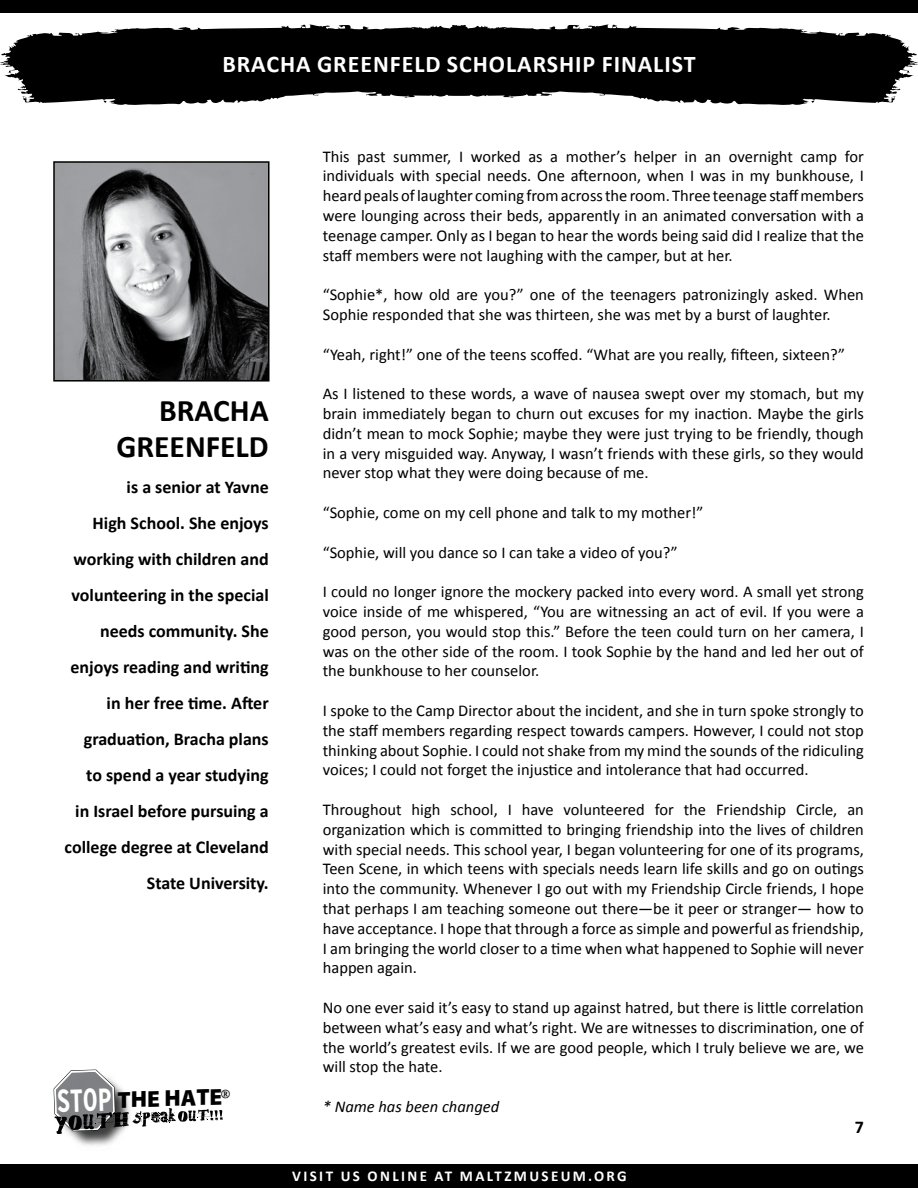
<style>
.page{position:relative;width:918px;height:1188px;background:#fff}
.page>*{position:absolute;margin:0;border:0;box-sizing:border-box;transform-origin:0 0}
.t1{font:700 31.5px/36px "Calibri";color:#000}
.t2{font:700 24px "Calibri";letter-spacing:.04em;color:#fff}
.t3{font:900 23.1px "Myriad Pro";color:#000}
.t4{font:700 18px/36px "Calibri";color:#000;text-align:right}
.t5{font:16.5px/19.8px "Calibri";color:#000;text-align:justify}
.t6{font:italic 16.5px "Calibri";color:#000}
.t7{font:700 15px "Calibri";letter-spacing:.16em;color:#fff}
.t8{font:14.85px "Courier";color:#000}
.s1{font-family:"Interstate";font-weight:700;font-stretch:condensed;font-size:31.8px;color:#fff}
</style>
<div class="page">
<div style="left:0;top:1164px;width:918px;height:24px;background:#000"></div>
<div style="left:0;top:0;width:918px;height:13px;background:#000"></div>
<svg style="left:0;top:24px;width:918px;height:81px;fill:#000"></svg>
<div style="left:53px;top:1069px;width:83px;height:83px;background:#000;opacity:.75"></div>
<svg style="left:54px;top:1070px;width:169px;height:64px"></svg>
<img style="left:56px;top:164px;width:211px;height:215px">
<div style="left:53px;top:161px;width:217px;height:221px;border:2px solid #000"></div>
<h2 class="t2" style="left:222px;top:49px;width:239px">BRACHA GREENFELD scholarship</h2>
<h2 class="t2" style="left:602px;top:49px;width:13px">finalist</h2>
<h1 class="t1" style="left:116px;top:391px;width:154px;text-indent:43px">BRACHA<br>GREENFELD</h1>
<p class="t4" style="left:65px;top:468px;width:206px">is a senior at Yavne<br>High School. She enjoys working with children and volunteering in the special needs community. She enjoys reading and writing in her free time. After graduation, Bracha plans to spend a year studying<br>in Israel before pursuing a college degree at Cleveland<br>State University.</p>
<h3 class="t3" style="left:57px;top:1089px;width:167px;rotate:-2deg"><span class="s1">STOP</span> THE HATE</h3>
<p class="t8" style="left:221px;top:1086px;width:10px">®</p>
<p class="t5" style="left:323px;top:145px;width:543px">This past summer, I worked as a mother’s helper in an overnight camp for individuals with special needs. One afternoon, when I was in my bunkhouse, I heard peals of laughter coming from across the room. Three teenage staff members were lounging across their beds, apparently in an animated conversation with a teenage camper. Only as I began to hear the words being said did I realize that the staff members were not laughing with the camper, but at her.</p>
<p class="t5" style="left:323px;top:284px;width:543px">“Sophie*, how old are you?” one of the teenagers patronizingly asked. When<br>Sophie responded that she was thirteen, she was met by a burst of laughter.</p>
<p class="t5" style="left:323px;top:343px;width:524px">“Yeah, right!” one of the teens scoffed. “What are you really, fifteen, sixteen?”</p>
<p class="t5" style="left:323px;top:383px;width:543px">As I listened to these words, a wave of nausea swept over my stomach, but my brain immediately began to churn out excuses for my inaction. Maybe the girls didn’t mean to mock Sophie; maybe they were just trying to be friendly, though in a very misguided way. Anyway, I wasn’t friends with these girls, so they would never stop what they were doing because of me.</p>
<p class="t5" style="left:323px;top:502px;width:382px">“Sophie, come on my cell phone and talk to my mother!”</p>
<p class="t5" style="left:323px;top:541px;width:356px">“Sophie, will you dance so I can take a video of you?”</p>
<p class="t5" style="left:323px;top:581px;width:543px">I could no longer ignore the mockery packed into every word. A small yet strong voice inside of me whispered, “You are witnessing an act of evil. If you were a good person, you would stop this.” Before the teen could turn on her camera, I was on the other side of the room. I took Sophie by the hand and led her out of the bunkhouse to her counselor.</p>
<p class="t5" style="left:323px;top:700px;width:543px">I spoke to the Camp Director about the incident, and she in turn spoke strongly to the staff members regarding respect towards campers. However, I could not stop thinking about Sophie. I could not shake from my mind the sounds of the ridiculing voices; I could not forget the injustice and intolerance that had occurred.</p>
<p class="t5" style="left:323px;top:799px;width:543px">Throughout high school, I have volunteered for the Friendship Circle, an organization which is committed to bringing friendship into the lives of children with special needs. This school year, I began volunteering for one of its programs, Teen Scene, in which teens with specials needs learn life skills and go on outings into the community. Whenever I go out with my Friendship Circle friends, I hope that perhaps I am teaching someone out there—be it peer or stranger— how to have acceptance. I hope that through a force as simple and powerful as friendship, I am bringing the world closer to a time when what happened to Sophie will never happen again.</p>
<p class="t5" style="left:323px;top:997px;width:543px">No one ever said it’s easy to stand up against hatred, but there is little correlation between what’s easy and what’s right. We are witnesses to discrimination, one of the world’s greatest evils. If we are good people, which I truly believe we are, we will stop the hate.</p>
<p class="t6" style="left:323px;top:1096px;width:178px">* Name has been changed</p>
<p class="t7" style="left:292px;top:1167px;width:336px">Visit us online at maltzmuseum.org</p>
<p class="t4" style="left:855px;top:1108px;width:11px">7</p>
</div>
